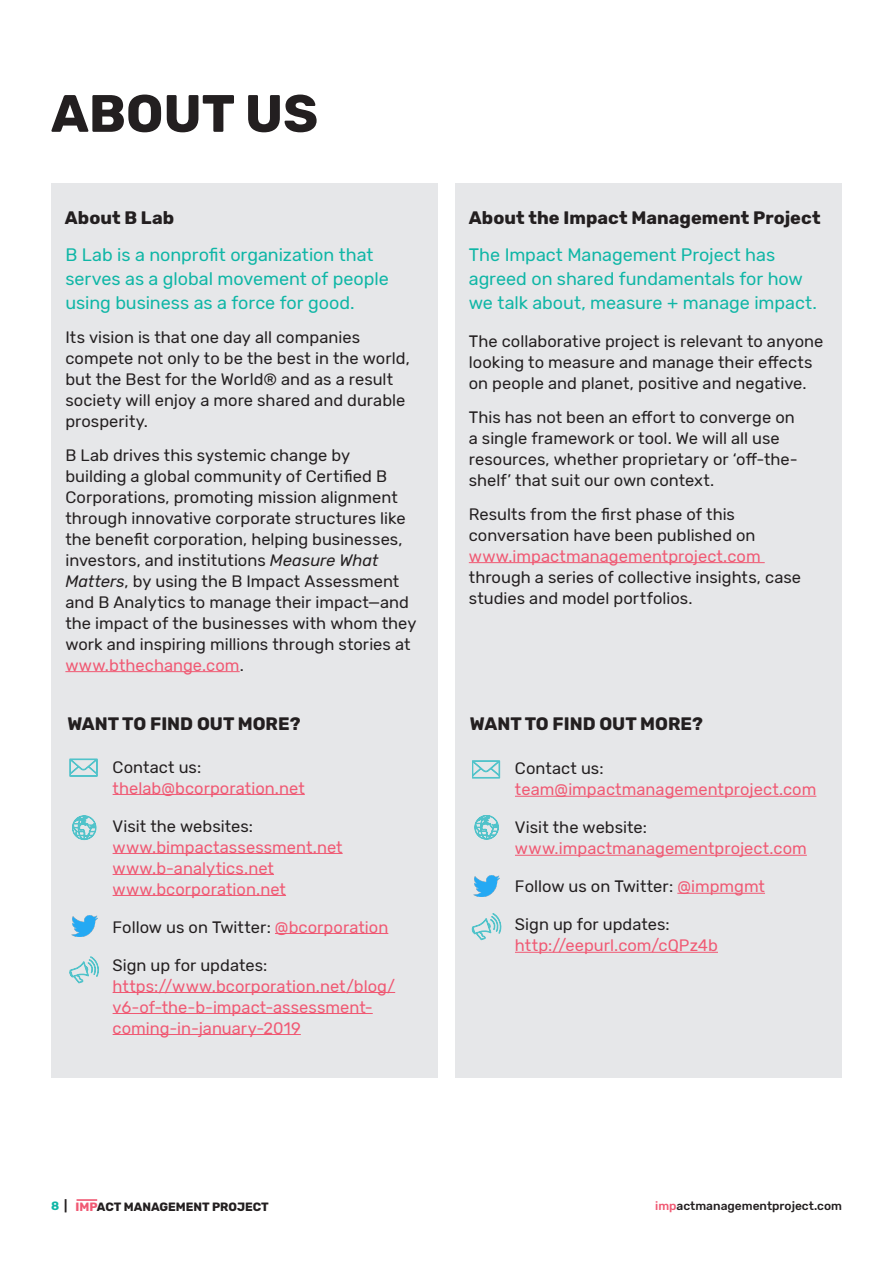
<style>
.page{position:relative;width:893px;height:1263px;background:#fff}
.page>*{position:absolute;margin:0;border:0;box-sizing:border-box;transform-origin:0 0}
.t1{font:700 52.5px "Rubik";color:#231f20}
.Subtitle_4_-_Green{font:18px/24px "Rubik";letter-spacing:-.005em;color:#0fb6a6}
.Body_Copy_-_Bold{font:700 18px "Rubik";color:#231f20}
.Body_Copy{font:16.5px/21px "Rubik";color:#231f20}
.Body_Copy-2{font:16.5px/21px "Rubik";color:#f05973}
.Subtitle_4_-_Green-2{font:16.5px/21px "Rubik";color:#231f20}
.t2{font:500 12px "Rubik";color:#231f20}
.t3{font:700 12px "Rubik";color:#231f20}
.s1{color:#f05973}
.s2{font-style:italic}
.s3{color:#231f20}
.s4{color:#0fb6a6}
</style>
<div class="page">
<hr style="left:77px;top:1199px;width:20px;height:2px;background:#f05973">
<div style="left:51px;top:184px;width:387px;height:894px;background:#e6e7e9"></div>
<div style="left:455px;top:184px;width:387px;height:894px;background:#e6e7e9"></div>
<hr style="left:515px;top:796px;width:301px;height:1px;background:#f05973">
<hr style="left:515px;top:855px;width:292px;height:1px;background:#f05973">
<hr style="left:677px;top:893px;width:88px;height:1px;background:#f05973">
<hr style="left:515px;top:952px;width:203px;height:1px;background:#f05973">
<svg style="left:472px;top:761px;width:28px;height:17px"></svg>
<svg style="left:475px;top:815px;width:24px;height:24px"></svg>
<img style="left:474px;top:875px;width:26px;height:21px">
<svg style="left:471px;top:913px;width:31px;height:28px"></svg>
<hr style="left:469px;top:562px;width:296px;height:1px;background:#f05973">
<hr style="left:65px;top:671px;width:175px;height:1px;background:#f05973">
<hr style="left:113px;top:794px;width:192px;height:1px;background:#f05973">
<hr style="left:113px;top:853px;width:230px;height:1px;background:#f05973">
<hr style="left:113px;top:874px;width:161px;height:1px;background:#f05973">
<hr style="left:113px;top:895px;width:173px;height:1px;background:#f05973">
<hr style="left:275px;top:933px;width:113px;height:1px;background:#f05973">
<hr style="left:113px;top:992px;width:282px;height:1px;background:#f05973">
<hr style="left:113px;top:1013px;width:260px;height:1px;background:#f05973">
<hr style="left:113px;top:1034px;width:188px;height:1px;background:#f05973">
<svg style="left:70px;top:759px;width:28px;height:18px"></svg>
<svg style="left:72px;top:816px;width:24px;height:24px"></svg>
<img style="left:71px;top:916px;width:26px;height:21px">
<svg style="left:69px;top:956px;width:30px;height:28px"></svg>
<p class="t1" style="left:51px;top:83px;width:269px">ABOUT US</p>
<p class="Body_Copy_-_Bold" style="left:65px;top:207px;width:111px">About B Lab</p>
<p class="Body_Copy_-_Bold" style="left:469px;top:207px;width:353px">About the Impact Management Project</p>
<p class="Subtitle_4_-_Green" style="left:469px;top:243px;width:350px">The Impact Management Project has agreed on shared fundamentals for how we talk about, measure + manage impact.</p>
<p class="Subtitle_4_-_Green-2" style="left:469px;top:331px;width:356px">The collaborative project is relevant to anyone looking to measure and manage their effects on people and planet, positive and negative.</p>
<p class="Body_Copy" style="left:469px;top:407px;width:331px">This has not been an effort to converge on a single framework or tool. We will all use resources, whether proprietary or ‘off-the&shy;shelf’ that suit our own context.</p>
<p class="Body_Copy" style="left:469px;top:504px;width:334px">Results from the first phase of this conversation have been published on <span class="s1">www.impactmanagementproject.com </span>through a series of collective insights, case studies and model portfolios.</p>
<p class="Subtitle_4_-_Green" style="left:65px;top:243px;width:325px">B Lab is a nonprofit organization that serves as a global movement of people using business as a force for good.</p>
<p class="Body_Copy" style="left:65px;top:327px;width:346px">Its vision is that one day all companies compete not only to be the best in the world, but the Best for the World® and as a result society will enjoy a more shared and durable prosperity.</p>
<p class="Body_Copy" style="left:65px;top:445px;width:352px">B Lab drives this systemic change by<br>building a global community of Certified B Corporations, promoting mission alignment through innovative corporate structures like the benefit corporation, helping businesses, investors, and institutions <span class="s2">Measure What Matters</span>, by using the B Impact Assessment and B Analytics to manage their impact—and the impact of the businesses with whom they work and inspiring millions through stories at <span class="s1">www.bthechange.com</span>.</p>
<p class="Body_Copy_-_Bold" style="left:68px;top:714px;width:235px">WANT TO FIND OUT MORE?</p>
<p class="Body_Copy-2" style="left:113px;top:757px;width:194px"><span class="s3">Contact us: </span>thelab@bcorporation.net</p>
<p class="Body_Copy-2" style="left:113px;top:816px;width:232px"><span class="s3">Visit the websites: </span>www.bimpactassessment.net www.b-analytics.net www.bcorporation.net</p>
<p class="Body_Copy" style="left:113px;top:917px;width:277px">Follow us on Twitter: <span class="s1">@bcorporation</span></p>
<p class="Body_Copy-2" style="left:113px;top:955px;width:284px"><span class="s3">Sign up for updates: </span>https://www.bcorporation.net/blog/ v6-of-the-b-impact-assessment&shy;coming-in-january-2019</p>
<p class="Body_Copy_-_Bold" style="left:470px;top:714px;width:235px">WANT TO FIND OUT MORE?</p>
<p class="Body_Copy-2" style="left:515px;top:759px;width:303px"><span class="s3">Contact us: </span>team@impactmanagementproject.com</p>
<p class="Body_Copy-2" style="left:515px;top:818px;width:293px"><span class="s3">Visit the website: </span>www.impactmanagementproject.com</p>
<p class="Body_Copy" style="left:515px;top:877px;width:252px">Follow us on Twitter: <span class="s1">@impmgmt</span></p>
<p class="Body_Copy-2" style="left:515px;top:915px;width:204px"><span class="s3">Sign up for updates: </span>http://eepurl.com/cQPz4b</p>
<p class="t3" style="left:51px;top:1200px;width:219px"><span class="s4">8</span> | <span class="s1">IMP</span>ACT MANAGEMENT PROJECT</p>
<p class="t2" style="left:655px;top:1199px;width:188px"><span class="s1">imp</span>actmanagementproject.com</p>
</div>
